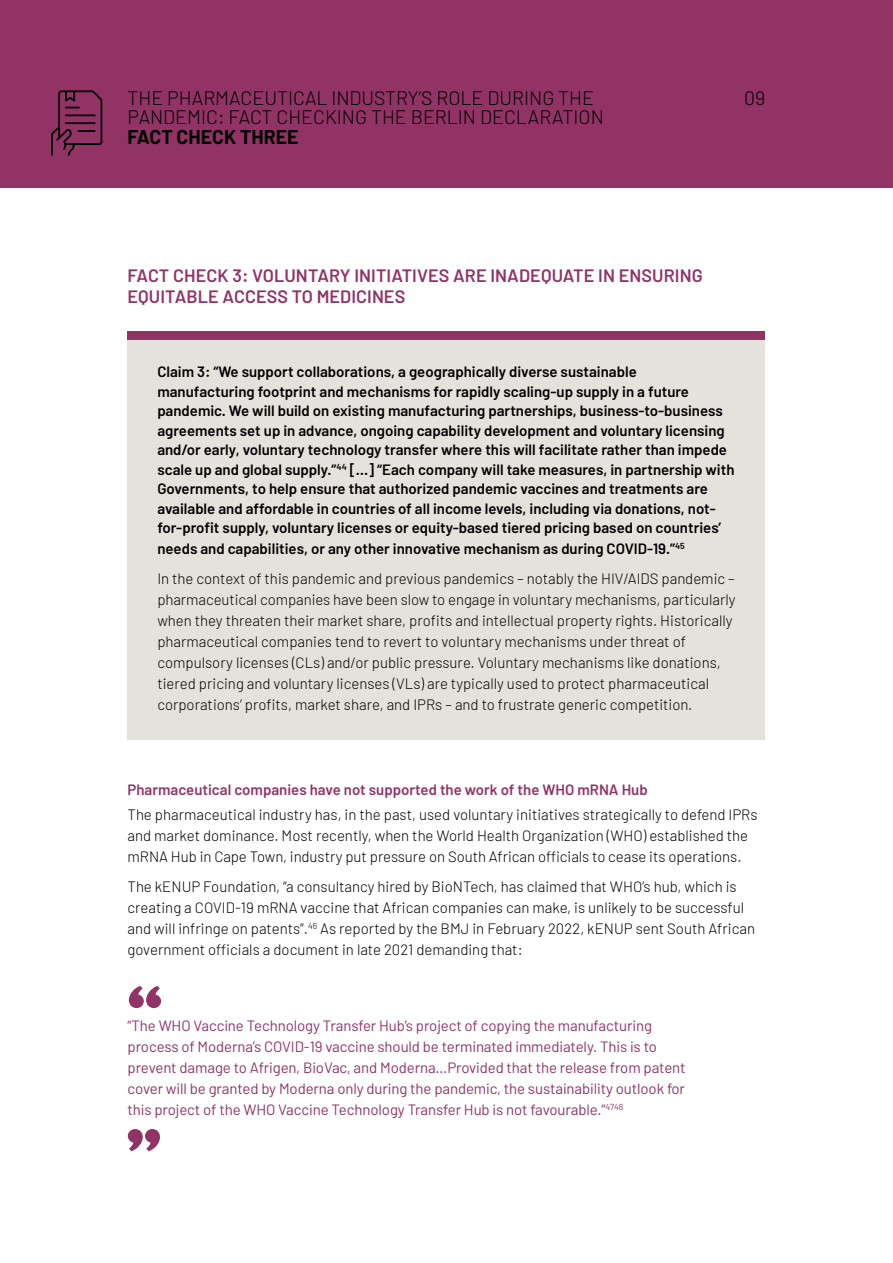
<style>
.page{position:relative;width:893px;height:1263px;background:#fff}
.page>*{position:absolute;margin:0;border:0;box-sizing:border-box;transform-origin:0 0}
.t1{font:300 19.5px "Barlow";color:#000}
.t2{font:700 19.5px "Barlow";color:#000}
.t3{font:600 18px/21.6px "Barlow";letter-spacing:.005em;color:#913465}
.t4{font:300 15px/21px "Barlow";color:#000}
.t5{font:600 15px/19.5px "Barlow";color:#000}
.t6{font:15px/21px "Barlow";letter-spacing:-.005em;color:#913465}
.t7{font:600 15px "Barlow";color:#913465}
.s1{font-weight:600}
</style>
<div class="page">
<div style="left:128px;top:332px;width:637px;height:408px;background:#e5e2dc"></div>
<div style="left:128px;top:332px;width:637px;height:8px;background:#913465"></div>
<div style="left:0;top:0;width:893px;height:187px;background:#913465"></div>
<svg style="left:129px;top:986px;width:32px;height:22px"></svg>
<svg style="left:128px;top:1129px;width:32px;height:22px"></svg>
<svg style="left:51px;top:90px;width:52px;height:66px"></svg>
<h1 class="t1" style="left:128px;top:84px;width:468px">THE PHARMACEUTICAL INDUSTRY’S ROLE DURING THE</h1>
<h1 class="t1" style="left:744px;top:84px;width:23px">09</h1>
<h1 class="t1" style="left:128px;top:103px;width:478px">PANDEMIC: FACT CHECKING THE BERLIN DECLARATION</h1>
<h1 class="t2" style="left:128px;top:122px;width:172px">FACT CHECK THREE</h1>
<p class="t3" style="left:128px;top:264px;width:577px">FACT CHECK 3: VOLUNTARY INITIATIVES ARE INADEQUATE IN ENSURING<br>EQUITABLE ACCESS TO MEDICINES</p>
<p class="t5" style="left:157px;top:362px;width:579px">Claim 3: “We support collaborations, a geographically diverse sustainable manufacturing footprint and mechanisms for rapidly scaling-up supply in a future pandemic. We will build on existing manufacturing partnerships, business-to-business agreements set up in advance, ongoing capability development and voluntary licensing and/or early, voluntary technology transfer where this will facilitate rather than impede scale up and global supply.”<sup>44</sup> […] “Each company will take measures, in partnership with Governments, to help ensure that authorized pandemic vaccines and treatments are available and affordable in countries of all income levels, including via donations, not&shy;for-profit supply, voluntary licenses or equity-based tiered pricing based on countries’</p>
<p class="t4" style="left:157px;top:533px;width:579px;line-height:29.5px"><span class="s1">needs and capabilities, or any other innovative mechanism as during COVID-19.”</span><sup>45<br></sup>In the context of this pandemic and previous pandemics – notably the HIV/AIDS pandemic –</p>
<p class="t4" style="left:157px;top:588px;width:580px">pharmaceutical companies have been slow to engage in voluntary mechanisms, particularly when they threaten their market share, profits and intellectual property rights. Historically pharmaceutical companies tend to revert to voluntary mechanisms under threat of compulsory licenses (CLs) and/or public pressure. Voluntary mechanisms like donations, tiered pricing and voluntary licenses (VLs) are typically used to protect pharmaceutical corporations’ profits, market share, and IPRs – and to frustrate generic competition.</p>
<p class="t7" style="left:128px;top:780px;width:521px">Pharmaceutical companies have not supported the work of the WHO mRNA Hub</p>
<p class="t4" style="left:128px;top:803px;width:632px">The pharmaceutical industry has, in the past, used voluntary initiatives strategically to defend IPRs and market dominance. Most recently, when the World Health Organization (WHO) established the mRNA Hub in Cape Town, industry put pressure on South African officials to cease its operations.</p>
<p class="t4" style="left:128px;top:874px;width:629px">The kENUP Foundation, “a consultancy hired by BioNTech, has claimed that WHO’s hub, which is creating a COVID-19 mRNA vaccine that African companies can make, is unlikely to be successful and will infringe on patents”.<sup>46</sup> As reported by the BMJ in February 2022, kENUP sent South African government officials a document in late 2021 demanding that:</p>
<p class="t6" style="left:128px;top:1014px;width:560px">“The WHO Vaccine Technology Transfer Hub’s project of copying the manufacturing process of Moderna’s COVID-19 vaccine should be terminated immediately. This is to prevent damage to Afrigen, BioVac, and Moderna…Provided that the release from patent cover will be granted by Moderna only during the pandemic, the sustainability outlook for this project of the WHO Vaccine Technology Transfer Hub is not favourable.”<sup>4748</sup></p>
</div>
